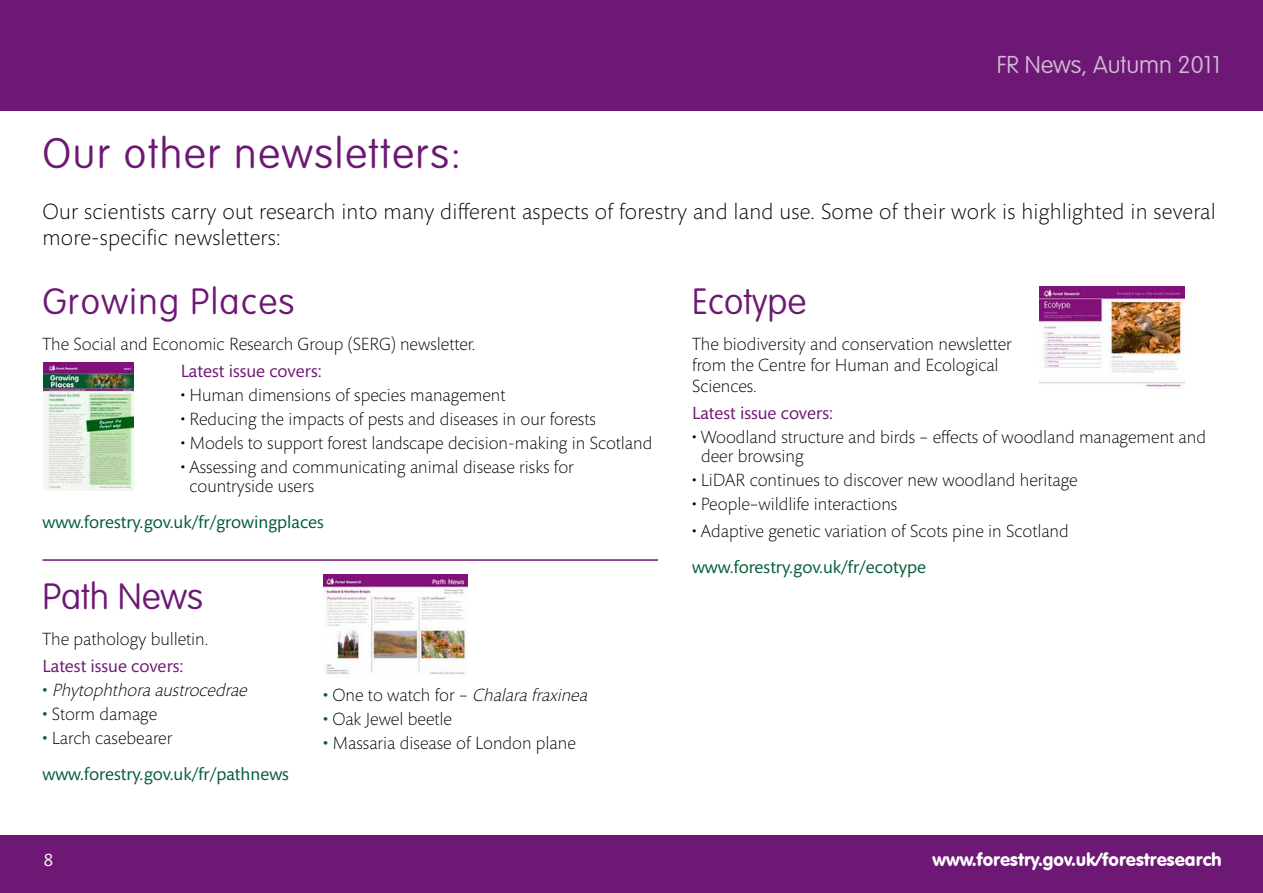
<style>
.page{position:relative;width:1263px;height:893px;background:#fff}
.page>*{position:absolute;margin:0;border:0;box-sizing:border-box;transform-origin:0 0}
.t1{font:100 42px "VAG Rounded Std";letter-spacing:.04em;color:#6d1874}
.t2{font:100 36px "VAG Rounded Std";color:#6d1874}
.t3{font:100 36px "VAG Rounded Std";letter-spacing:.04em;color:#6d1874}
.t4{font:100 24px "VAG Rounded Std";color:#d3bad5}
.t5{font:300 22.5px/25.5px "Mundo Sans Std";letter-spacing:.01em;color:#000}
.t6{font:18.15px "VAG Rounded BT";color:#fff}
.t7{font:300 18px/19.5px "Mundo Sans Std";color:#000}
.t8{font:18px/36px "Mundo Sans Std";color:#005d34}
.t9{font:italic 300 18px "Mundo Sans Std";color:#000}
.t10{font:18px "Mundo Sans Std";color:#6d1874}
.t11{font:18px "Mundo Sans Std";color:#fff}
.s1{font-weight:400;font-style:normal;color:#005d34}
.s2{font-weight:400;color:#005d34}
.s3{font-weight:300;color:#000}
.s4{font-style:normal}
</style>
<div class="page">
<div style="left:0;top:0;width:1263px;height:111px;background:#6d1874"></div>
<div style="left:0;top:836px;width:1263px;height:57px;background:#6d1874"></div>
<img style="left:44px;top:363px;width:90px;height:127px">
<hr style="left:43px;top:559px;width:615px;height:2px;background:#6d1874">
<img style="left:323px;top:575px;width:145px;height:100px">
<img style="left:1040px;top:286px;width:144px;height:102px">
<h3 class="t4" style="left:997px;top:51px;width:225px">FR News, Autumn 2011</h3>
<h1 class="t1" style="left:43px;top:130px;width:420px">Our other newsletters:</h1>
<p class="t5" style="left:43px;top:200px;width:1175px">Our scientists carry out research into many different aspects of forestry and land use. Some of their work is highlighted in several more-specific newsletters:</p>
<h2 class="t3" style="left:43px;top:281px;width:253px">Growing Places</h2>
<p class="t7" style="left:43px;top:335px;width:435px">The Social and Economic Research Group (SERG) newsletter.</p>
<p class="t10" style="left:181px;top:361px;width:142px">Latest issue covers:</p>
<p class="t7" style="left:181px;top:386px;width:326px">• Human dimensions of species management</p>
<p class="t7" style="left:181px;top:410px;width:417px">• Reducing the impacts of pests and diseases in our forests</p>
<p class="t7" style="left:181px;top:434px;width:473px">• Models to support forest landscape decision-making in Scotland</p>
<p class="t7" style="left:190px;top:457px;width:386px;text-indent:-9px">• Assessing and communicating animal disease risks for countryside users</p>
<p class="t8" style="left:43px;top:505px;width:283px">www.forestry.gov.uk/fr/growingplaces</p>
<h2 class="t2" style="left:692px;top:281px;width:115px">Ecotype</h2>
<p class="t7" style="left:692px;top:334px;width:321px;line-height:21px">The biodiversity and conservation newsletter from the Centre for Human and Ecological<br>Sciences.</p>
<p class="t10" style="left:692px;top:403px;width:142px">Latest issue covers:</p>
<p class="t7" style="left:701px;top:428px;width:506px;text-indent:-9px">• Woodland structure and birds – effects of woodland management and deer browsing</p>
<p class="t7" style="left:692px;top:471px;width:387px">• LiDAR continues to discover new woodland heritage</p>
<p class="t7" style="left:692px;top:495px;width:207px">• People–wildlife interactions</p>
<p class="t7" style="left:692px;top:522px;width:378px">• Adaptive genetic variation of Scots pine in Scotland</p>
<p class="t8" style="left:692px;top:550px;width:236px">www.forestry.gov.uk/fr/ecotype</p>
<h2 class="t2" style="left:43px;top:576px;width:162px">Path News</h2>
<p class="t7" style="left:43px;top:630px;width:167px">The pathology bulletin.</p>
<p class="t10" style="left:43px;top:656px;width:142px">Latest issue covers:</p>
<p class="t9" style="left:43px;top:680px;width:210px"><span class="s1">•</span> Phytophthora austrocedrae</p>
<p class="t7" style="left:43px;top:705px;width:116px"><span class="s2">•</span> Storm damage</p>
<p class="t8" style="left:43px;top:721px;width:248px">• <span class="s3">Larch casebearer </span>www.forestry.gov.uk/fr/pathnews</p>
<p class="t9" style="left:323px;top:685px;width:270px"><span class="s1">•</span> <span class="s4">O n e t o w a t c h fo r –</span> Chalara fraxinea</p>
<p class="t7" style="left:323px;top:710px;width:130px"><span class="s2">•</span> Oak Jewel beetle</p>
<p class="t7" style="left:323px;top:734px;width:254px"><span class="s2">•</span> Massaria disease of London plane</p>
<p class="t11" style="left:44px;top:850px;width:11px">8</p>
<p class="t6" style="left:932px;top:847px;width:291px">www.forestry.gov.uk/forestresearch</p>
</div>
